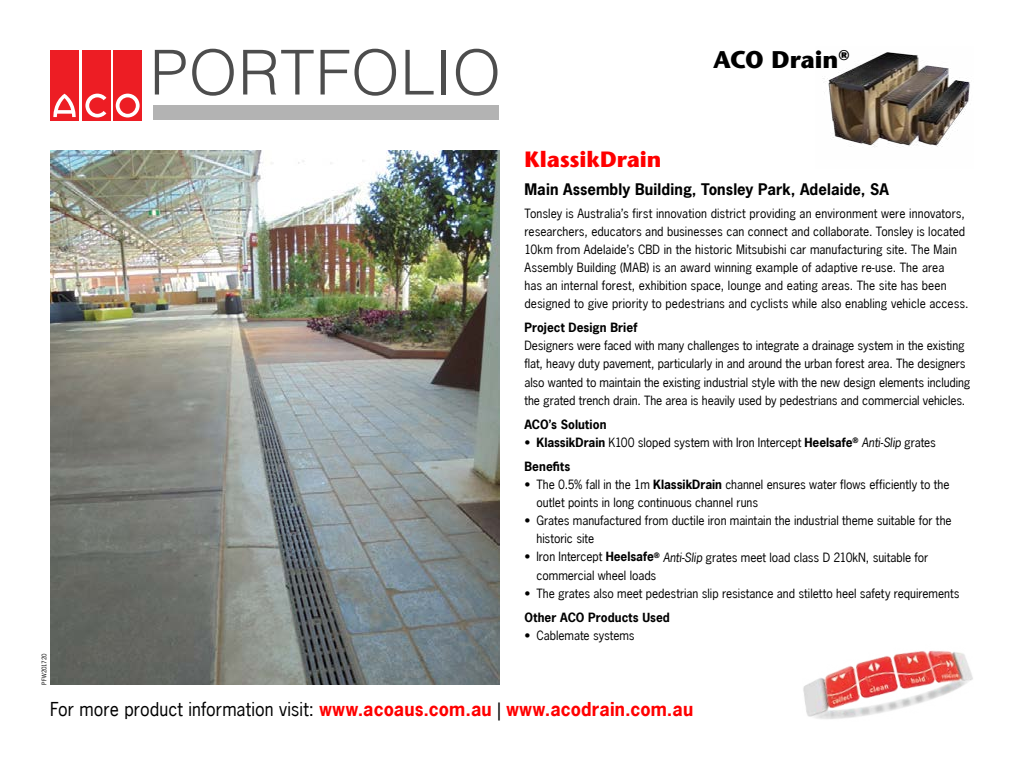
<style>
.page{position:relative;width:1024px;height:768px;background:#fff}
.page>*{position:absolute;margin:0;border:0;box-sizing:border-box;transform-origin:0 0}
.t1{font:300 62px "Helvetica";letter-spacing:.015em;color:#4d4d4d}
.t2{font:700 24px "Stone Sans";letter-spacing:-.005em;color:#000}
.t3{font:700 22px "Stone Sans";letter-spacing:-.005em;color:#f00}
.t4{font:700 18px "News Gothic";letter-spacing:.01em;color:#f00}
.t5{font:700 15px "News Gothic";letter-spacing:.005em;color:#000}
.t6{font:12px/18.1px "News Gothic";color:#000}
.t7{font:700 12px "News Gothic";letter-spacing:.005em;color:#000}
.t8{font:6px "News Gothic";letter-spacing:.015em;color:#000}
.s1{font-weight:700}
.s2{font-style:italic}
.s3{font-weight:400;color:#000}
</style>
<div class="page">
<img style="left:50px;top:150px;width:450px;height:535px">
<div style="left:154px;top:105px;width:345px;height:15px;background:#b3b3b3"></div>
<div style="left:113px;top:50px;width:29px;height:71px;background:#ed1d24"></div>
<div style="left:50px;top:50px;width:29px;height:71px;background:#ed1d24"></div>
<div style="left:82px;top:50px;width:28px;height:71px;background:#ed1d24"></div>
<svg style="left:116px;top:94px;width:24px;height:23px"></svg>
<svg style="left:85px;top:94px;width:21px;height:23px"></svg>
<svg style="left:53px;top:94px;width:23px;height:23px"></svg>
<img style="left:803px;top:650px;width:170px;height:69px">
<img style="left:823px;top:52px;width:147px;height:95px">
<p class="t8" style="left:40px;top:685px;width:33px;rotate:-90deg">PFW201720</p>
<h1 class="t1" style="left:150px;top:20px;width:352px">PORTFOLIO</h1>
<h2 class="t2" style="left:713px;top:45px;width:138px">ACO Drain<sup>®</sup></h2>
<h3 class="t3" style="left:524px;top:146px;width:139px">KlassikDrain</h3>
<p class="t5" style="left:524px;top:179px;width:366px">Main Assembly Building, Tonsley Park, Adelaide, SA</p>
<p class="t6" style="left:524px;top:204px;width:446px">Tonsley is Australia’s first innovation district providing an environment were innovators, researchers, educators and businesses can connect and collaborate. Tonsley is located 10km from Adelaide’s CBD in the historic Mitsubishi car manufacturing site. The Main Assembly Building (MAB) is an award winning example of adaptive re-use. The area<br>has an internal forest, exhibition space, lounge and eating areas. The site has been designed to give priority to pedestrians and cyclists while also enabling vehicle access.</p>
<p class="t7" style="left:524px;top:320px;width:114px">Project Design Brief</p>
<p class="t6" style="left:524px;top:337px;width:447px">Designers were faced with many challenges to integrate a drainage system in the existing flat, heavy duty pavement, particularly in and around the urban forest area. The designers also wanted to maintain the existing industrial style with the new design elements including the grated trench drain. The area is heavily used by pedestrians and commercial vehicles.</p>
<p class="t7" style="left:524px;top:416px;width:84px">ACO’s Solution</p>
<p class="t6" style="left:524px;top:430px;width:413px;line-height:24.1px">• <span class="s1">KlassikDrain</span> K100 sloped system with Iron Intercept <span class="s1">Heelsafe</span><sup>®</sup> <span class="s2">Anti-Slip</span> grates<br><span class="s1">Benefits</span></p>
<p class="t6" style="left:537px;top:475px;width:415px;text-indent:-12px">• The 0.5% fall in the 1m <span class="s1">KlassikDrain</span> channel ensures water flows efficiently to the outlet points in long continuous channel runs</p>
<p class="t6" style="left:537px;top:512px;width:417px;text-indent:-12px">• Grates manufactured from ductile iron maintain the industrial theme suitable for the historic site</p>
<p class="t6" style="left:537px;top:548px;width:393px;text-indent:-12px">• Iron Intercept <span class="s1">Heelsafe</span><sup>®</sup> <span class="s2">Anti-Slip</span> grates meet load class D 210kN, suitable for commercial wheel loads</p>
<p class="t6" style="left:525px;top:584px;width:437px">• The grates also meet pedestrian slip resistance and stiletto heel safety requirements</p>
<p class="t7" style="left:525px;top:609px;width:147px">Other ACO Products Used</p>
<p class="t6" style="left:525px;top:626px;width:112px">• Cablemate systems</p>
<h3 class="t4" style="left:50px;top:697px;width:645px"><span class="s3">For more product information visit:</span> www.acoaus.com.au <span class="s3">|</span> www.acodrain.com.au</h3>
</div>
